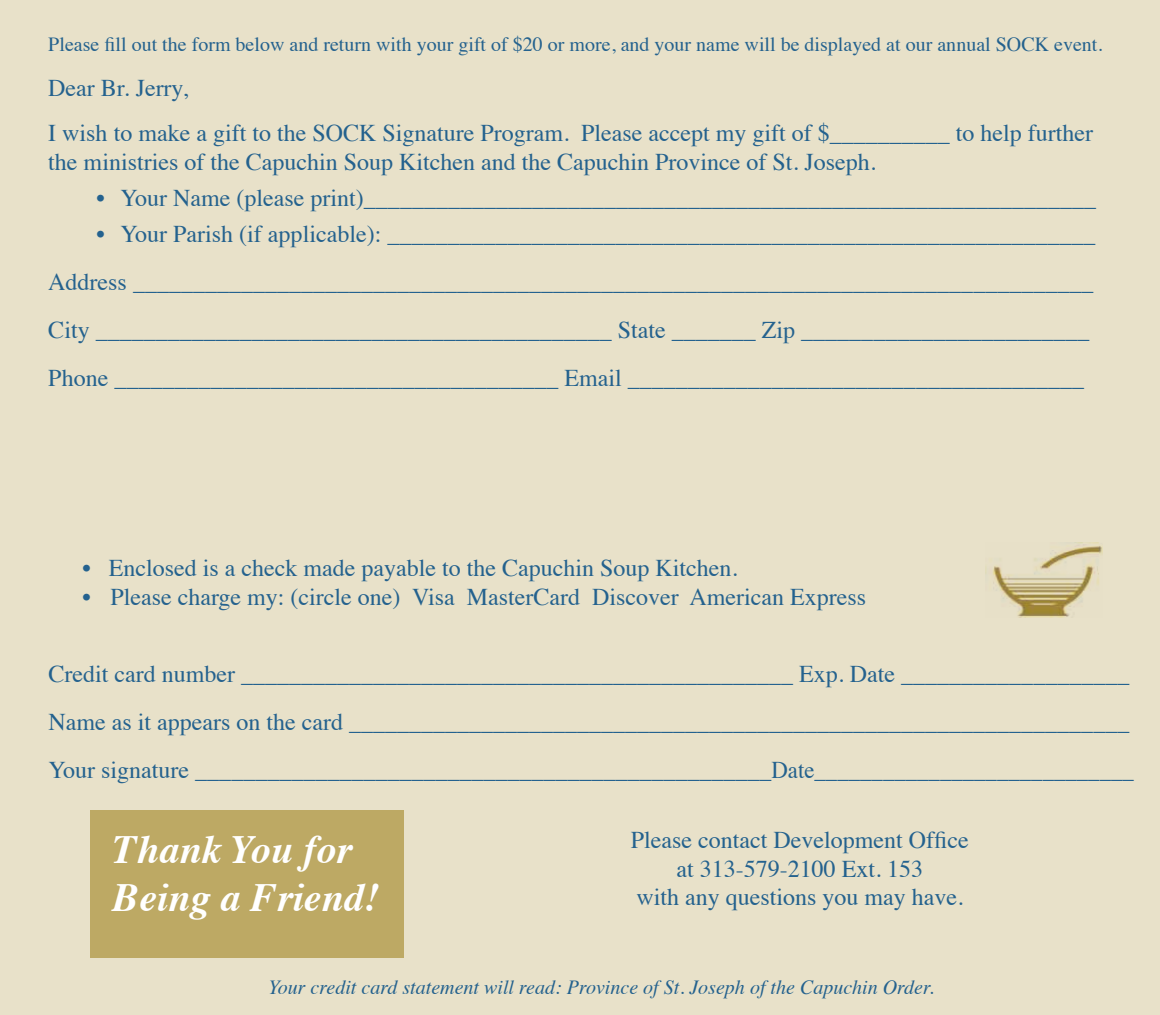
<style>
.page{position:relative;width:1160px;height:1015px;background:#fff}
.page>*{position:absolute;margin:0;border:0;box-sizing:border-box;transform-origin:0 0}
.t1{font:italic 700 40px/48px "Times";color:#fff}
.t2{font:24px/48px "Times";color:#24628f}
.t3{font:20px "Times";color:#24628f}
.t4{font:italic 20px "Times";color:#24628f}
</style>
<div class="page">
<div style="left:0;top:0;width:1160px;height:1014px;background:#e8e1c9"></div>
<div style="left:91px;top:810px;width:313px;height:147px;background:#bda964"></div>
<img style="left:985px;top:542px;width:117px;height:75px">
<svg style="left:0;top:0;width:7px;height:3px"></svg>
<svg style="left:0;top:1009px;width:7px;height:6px"></svg>
<svg style="left:1157px;top:1009px;width:3px;height:6px"></svg>
<p class="t3" style="left:48px;top:36px;width:1055px">Please fill out the form below and return with your gift of $20 or more, and your name will be displayed at our annual SOCK event.</p>
<p class="t2" style="left:48px;top:68px;width:1046px;line-height:44.8px">Dear Br. Jerry,<br>I wish to make a gift to the SOCK Signature Program. Please accept my gift of $__________ to help further</p>
<p class="t2" style="left:48px;top:140px;width:829px">the ministries of the Capuchin Soup Kitchen and the Capuchin Province of St. Joseph.</p>
<p class="t2" style="left:96px;top:176px;width:1001px">• Your Name (please print)_____________________________________________________________</p>
<p class="t2" style="left:48px;top:212px;width:1048px;text-indent:48px">• Your Parish (if applicable): ___________________________________________________________ Address ________________________________________________________________________________ City ___________________________________________ State _______ Zip ________________________ Phone _____________________________________ Email ______________________________________</p>
<p class="t2" style="left:82px;top:546px;width:656px">• Enclosed is a check made payable to the Capuchin Soup Kitchen.</p>
<p class="t2" style="left:82px;top:575px;width:785px">• Please charge my: (circle one) Visa MasterCard Discover American Express</p>
<p class="t2" style="left:48px;top:652px;width:1087px">Credit card number ______________________________________________ Exp. Date ___________________<br>Name as it appears on the card _________________________________________________________________<br>Your signature ________________________________________________Date____________________________</p>
<h1 class="t1" style="left:113px;top:828px;width:268px">Thank You for<br>Being a Friend!</h1>
<p class="t2" style="left:631px;top:827px;width:339px;line-height:28.8px;text-align:center">Please contact Development Office at 313-579-2100 Ext. 153<br>with any questions you may have.</p>
<p class="t4" style="left:268px;top:979px;width:666px">Your credit card statement will read: Province of St. Joseph of the Capuchin Order.</p>
</div>
